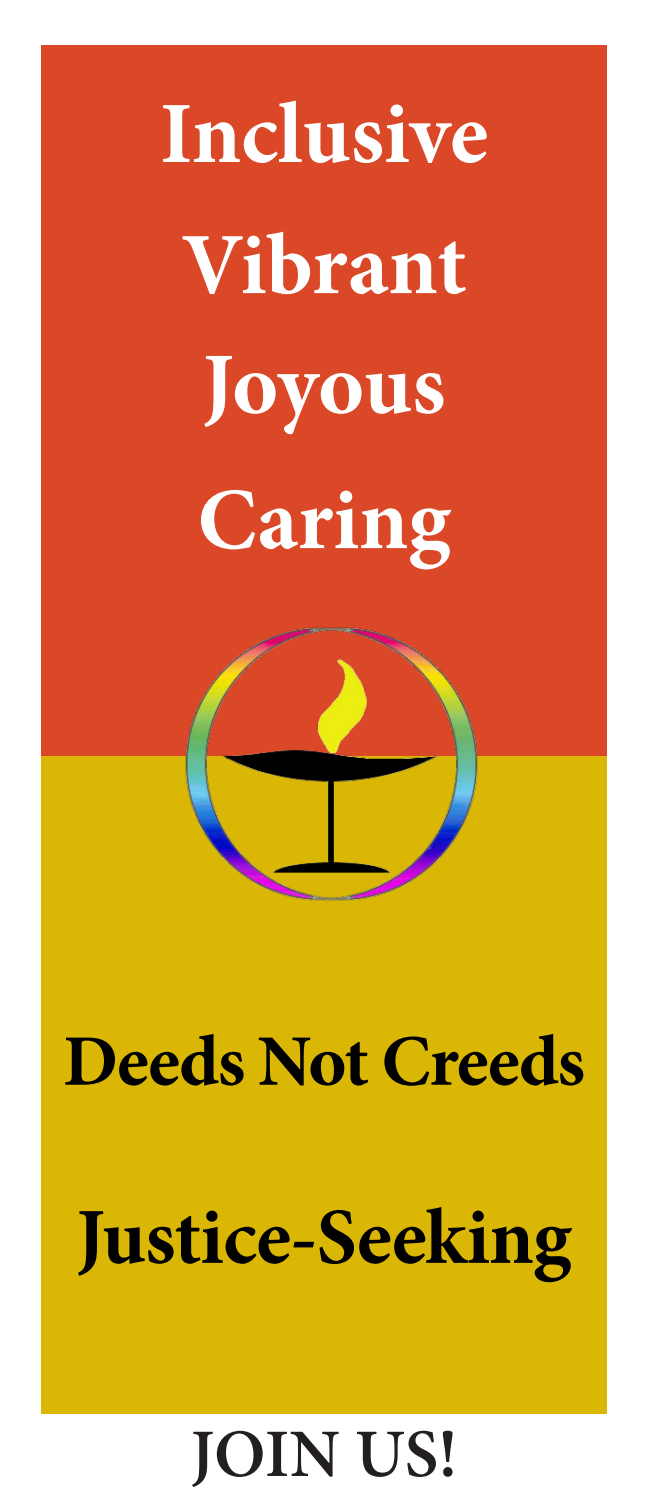
<style>
.page{position:relative;width:648px;height:1512px;background:#fff}
.page>*{position:absolute;margin:0;border:0;box-sizing:border-box;transform-origin:0 0}
.t1{font:700 87.5px "Minion Pro";letter-spacing:-.005em;color:#fff}
.t2{font:700 79.5px "Minion Pro";letter-spacing:-.01em;color:#000}
.t3{font:700 72.5px "Minion Pro";letter-spacing:-.015em;color:#000}
.t4{font:600 68px "Minion Pro";letter-spacing:-.005em;color:#231f20}
</style>
<div class="page">
<div style="left:41px;top:45px;width:566px;height:711px;background:#da4828"></div>
<div style="left:41px;top:756px;width:566px;height:657px;background:#d9b704"></div>
<img style="left:185px;top:627px;width:293px;height:274px">
<p class="t1" style="left:160px;top:72px;width:330px">Inclusive</p>
<p class="t1" style="left:181px;top:204px;width:287px">Vibrant</p>
<p class="t1" style="left:203px;top:323px;width:244px">Joyous</p>
<p class="t1" style="left:197px;top:459px;width:255px">Caring</p>
<p class="t3" style="left:63px;top:1010px;width:523px">Deeds Not Creeds</p>
<p class="t2" style="left:76px;top:1181px;width:497px">Justice-Seeking</p>
<p class="t4" style="left:191px;top:1407px;width:268px">JOIN US!</p>
</div>
